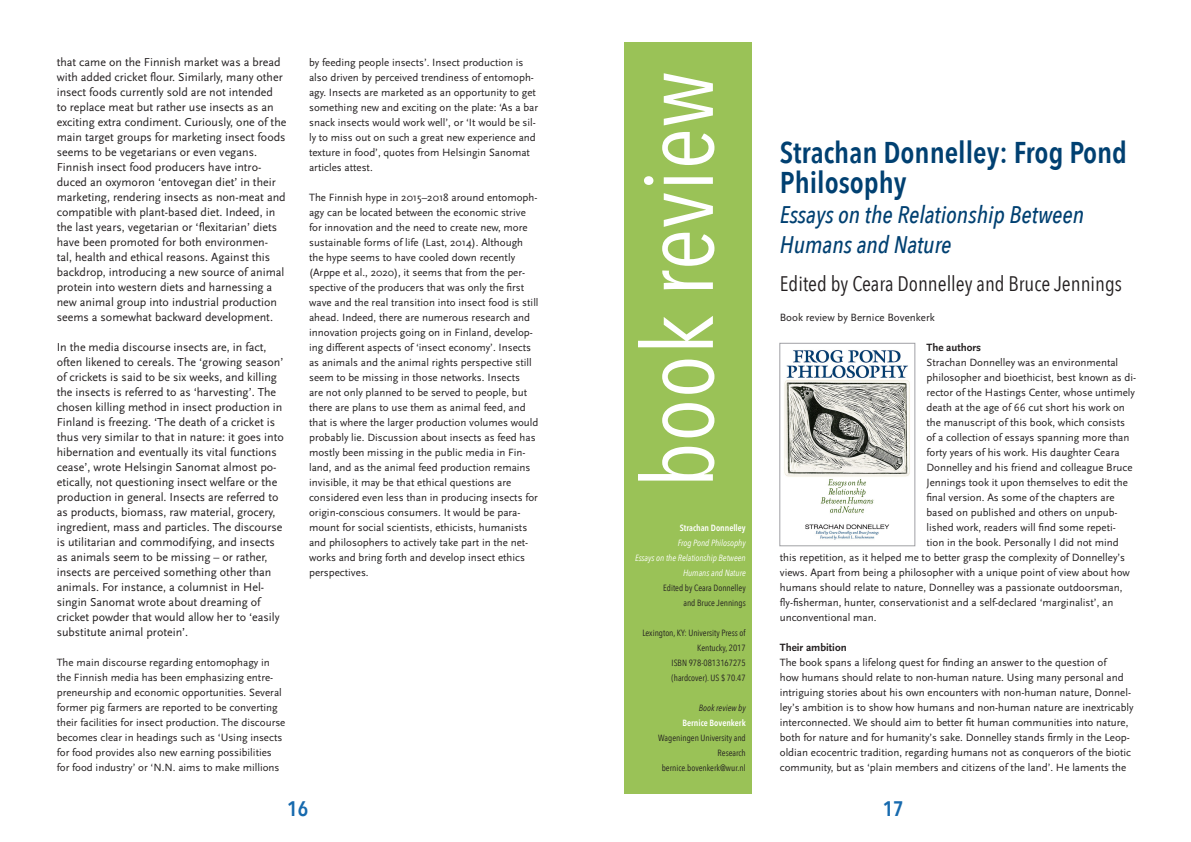
<style>
.page{position:relative;width:1191px;height:842px;background:#fff}
.page>*{position:absolute;margin:0;border:0;box-sizing:border-box;transform-origin:0 0}
.kop{font:99px "Avenir Next Condensed";color:#fff}
.KOP_DEF{font:600 30px/30px "Avenir Next Condensed";color:#004071}
.KOP_DEF-2{font:italic 500 24px/30px "Avenir Next Condensed";color:#004071}
.basis{font:21px "Avenir Next Condensed";color:#231f20}
.t1{font:600 21px "Avenir Next Condensed";color:#176aae}
.basis-2{font:12px/15px "Scala Sans";color:#231f20}
.basis-3{font:11px/15px "Scala Sans";color:#231f20}
.basis-4{font:700 11px "Scala Sans";color:#231f20}
.credits{font:9px/15px "Avenir Next Condensed";color:#231f20;text-align:right}
.credits-2{font:italic 9px/15px "Avenir Next Condensed";color:#fff;text-align:right}
.credits-3{font:600 9px "Avenir Next Condensed";color:#fff}
.credits-4{font:italic 9px "Avenir Next Condensed";color:#231f20}
</style>
<div class="page">
<div style="left:624px;top:43px;width:127px;height:751px;background:#9ac257"></div>
<img style="left:784px;top:350px;width:126px;height:190px">
<div style="left:779px;top:343px;width:136px;height:203px;border:1px solid #a0a1a5"></div>
<p class="basis-2" style="left:57px;top:55px;width:231px">that came on the Finnish market was a bread with added cricket flour. Similarly, many other insect foods currently sold are not intended<br>to replace meat but rather use insects as an exciting extra condiment. Curiously, one of the main target groups for marketing insect foods seems to be vegetarians or even vegans.<br>Finnish insect food producers have intro&shy;duced an oxymoron ‘entovegan diet’ in their marketing, rendering insects as non-meat and compatible with plant-based diet. Indeed, in the last years, vegetarian or ‘flexitarian’ diets have been promoted for both environmen&shy;tal, health and ethical reasons. Against this backdrop, introducing a new source of animal protein into western diets and harnessing a new animal group into industrial production seems a somewhat backward development.</p>
<p class="basis-2" style="left:57px;top:340px;width:229px">In the media discourse insects are, in fact, often likened to cereals. The ‘growing season’ of crickets is said to be six weeks, and killing the insects is referred to as ‘harvesting’. The chosen killing method in insect production in Finland is freezing. ‘The death of a cricket is thus very similar to that in nature: it goes into hibernation and eventually its vital functions cease’, wrote Helsingin Sanomat almost po&shy;etically, not questioning insect welfare or the production in general. Insects are referred to as products, biomass, raw material, grocery, ingredient, mass and particles. The discourse is utilitarian and commodifying, and insects as animals seem to be missing – or rather, insects are perceived something other than animals. For instance, a columnist in Hel&shy;singin Sanomat wrote about dreaming of cricket powder that would allow her to ‘easily substitute animal protein’.</p>
<p class="basis-3" style="left:57px;top:655px;width:230px">The main discourse regarding entomophagy in the Finnish media has been emphasizing entre&shy;preneurship and economic opportunities. Several former pig farmers are reported to be converting their facilities for insect production. The discourse becomes clear in headings such as ‘Using insects for food provides also new earning possibilities for food industry’ or ‘N.N. aims to make millions</p>
<p class="basis-3" style="left:309px;top:55px;width:230px">by feeding people insects’. Insect production is also driven by perceived trendiness of entomoph&shy;agy. Insects are marketed as an opportunity to get something new and exciting on the plate: ‘As a bar snack insects would work well’, or ‘It would be sil&shy;ly to miss out on such a great new experience and texture in food’, quotes from Helsingin Sanomat articles attest.</p>
<p class="basis-3" style="left:309px;top:190px;width:231px">The Finnish hype in 2015–2018 around entomoph&shy;agy can be located between the economic strive for innovation and the need to create new, more sustainable forms of life (Last, 2014). Although the hype seems to have cooled down recently (Arppe et al., 2020), it seems that from the per&shy;spective of the producers that was only the first wave and the real transition into insect food is still ahead. Indeed, there are numerous research and innovation projects going on in Finland, develop&shy;ing different aspects of ‘insect economy’. Insects as animals and the animal rights perspective still seem to be missing in those networks. Insects<br>are not only planned to be served to people, but there are plans to use them as animal feed, and that is where the larger production volumes would probably lie. Discussion about insects as feed has mostly been missing in the public media in Fin&shy;land, and as the animal feed production remains invisible, it may be that ethical questions are considered even less than in producing insects for origin-conscious consumers. It would be para&shy;mount for social scientists, ethicists, humanists and philosophers to actively take part in the net&shy;works and bring forth and develop insect ethics perspectives.</p>
<p class="kop" style="left:593px;top:488px;width:419px;rotate:-90deg">book review</p>
<p class="credits-3" style="left:680px;top:520px;width:67px">Strachan Donnelley</p>
<p class="credits-2" style="left:678px;top:535px;width:69px">Frog Pond Philosophy</p>
<p class="credits-2" style="left:635px;top:550px;width:112px">Essays on the Relationship Between<br>Humans and Nature</p>
<p class="credits" style="left:663px;top:580px;width:84px">Edited by Ceara Donnelley</p>
<p class="credits" style="left:683px;top:595px;width:64px">and Bruce Jennings</p>
<p class="credits" style="left:642px;top:625px;width:105px">Lexington, KY: University Press of<br>Kentucky, 2017</p>
<p class="credits" style="left:671px;top:655px;width:76px">ISBN 978-0813167275</p>
<p class="credits" style="left:671px;top:670px;width:76px">(hardcover). US $ 70.47</p>
<p class="credits-4" style="left:699px;top:702px;width:48px">Book review by</p>
<p class="credits-3" style="left:682px;top:715px;width:65px">Bernice Bovenkerk</p>
<p class="credits" style="left:658px;top:730px;width:89px">Wageningen University and<br>Research</p>
<p class="credits" style="left:662px;top:760px;width:85px">bernice.bovenkerk@wur.nl</p>
<p class="KOP_DEF" style="left:780px;top:136px;width:349px">Strachan Donnelley: Frog Pond<br>Philosophy</p>
<p class="KOP_DEF-2" style="left:780px;top:199px;width:306px">Essays on the Relationship Between<br>Humans and Nature</p>
<p class="basis" style="left:780px;top:266px;width:344px">Edited by Ceara Donnelley and Bruce Jennings</p>
<p class="basis-3" style="left:780px;top:310px;width:156px">Book review by Bernice Bovenkerk</p>
<p class="basis-4" style="left:926px;top:342px;width:56px">The authors</p>
<p class="basis-3" style="left:926px;top:355px;width:193px">Strachan Donnelley was an environmental</p>
<p class="basis-3" style="left:926px;top:370px;width:211px">philosopher and bioethicist, best known as di-</p>
<p class="basis-3" style="left:926px;top:385px;width:210px">rector of the Hastings Center, whose untimely</p>
<p class="basis-3" style="left:926px;top:400px;width:200px">death at the age of 66 cut short his work on</p>
<p class="basis-3" style="left:926px;top:415px;width:200px">the manuscript of this book, which consists</p>
<p class="basis-3" style="left:926px;top:430px;width:205px">of a collection of essays spanning more than</p>
<p class="basis-3" style="left:926px;top:445px;width:195px">forty years of his work. His daughter Ceara</p>
<p class="basis-3" style="left:926px;top:460px;width:207px">Donnelley and his friend and colleague Bruce</p>
<p class="basis-3" style="left:926px;top:475px;width:203px">Jennings took it upon themselves to edit the</p>
<p class="basis-3" style="left:926px;top:490px;width:190px">final version. As some of the chapters are</p>
<p class="basis-3" style="left:926px;top:505px;width:193px">based on published and others on unpub-</p>
<p class="basis-3" style="left:926px;top:520px;width:191px">lished work, readers will find some repeti-</p>
<p class="basis-3" style="left:926px;top:535px;width:194px">tion in the book. Personally I did not mind</p>
<p class="basis-3" style="left:780px;top:550px;width:347px">this repetition, as it helped me to better grasp the complexity of Donnelley’s</p>
<p class="basis-3" style="left:780px;top:565px;width:351px">views. Apart from being a philosopher with a unique point of view about how</p>
<p class="basis-3" style="left:780px;top:580px;width:344px">humans should relate to nature, Donnelley was a passionate outdoorsman,</p>
<p class="basis-3" style="left:780px;top:595px;width:335px">fly-fisherman, hunter, conservationist and a self-declared ‘marginalist’, an</p>
<p class="basis-3" style="left:780px;top:610px;width:98px">unconventional man.</p>
<p class="basis-4" style="left:780px;top:642px;width:68px">Their ambition</p>
<p class="basis-3" style="left:780px;top:655px;width:355px">The book spans a lifelong quest for finding an answer to the question of<br>how humans should relate to non-human nature. Using many personal and intriguing stories about his own encounters with non-human nature, Donnel&shy;ley’s ambition is to show how humans and non-human nature are inextricably interconnected. We should aim to better fit human communities into nature, both for nature and for humanity’s sake. Donnelley stands firmly in the Leop&shy;oldian ecocentric tradition, regarding humans not as conquerors of the biotic community, but as ‘plain members and citizens of the land’. He laments the</p>
<h3 class="t1" style="left:287px;top:791px;width:22px">16</h3>
<h3 class="t1" style="left:882px;top:791px;width:22px">17</h3>
</div>
